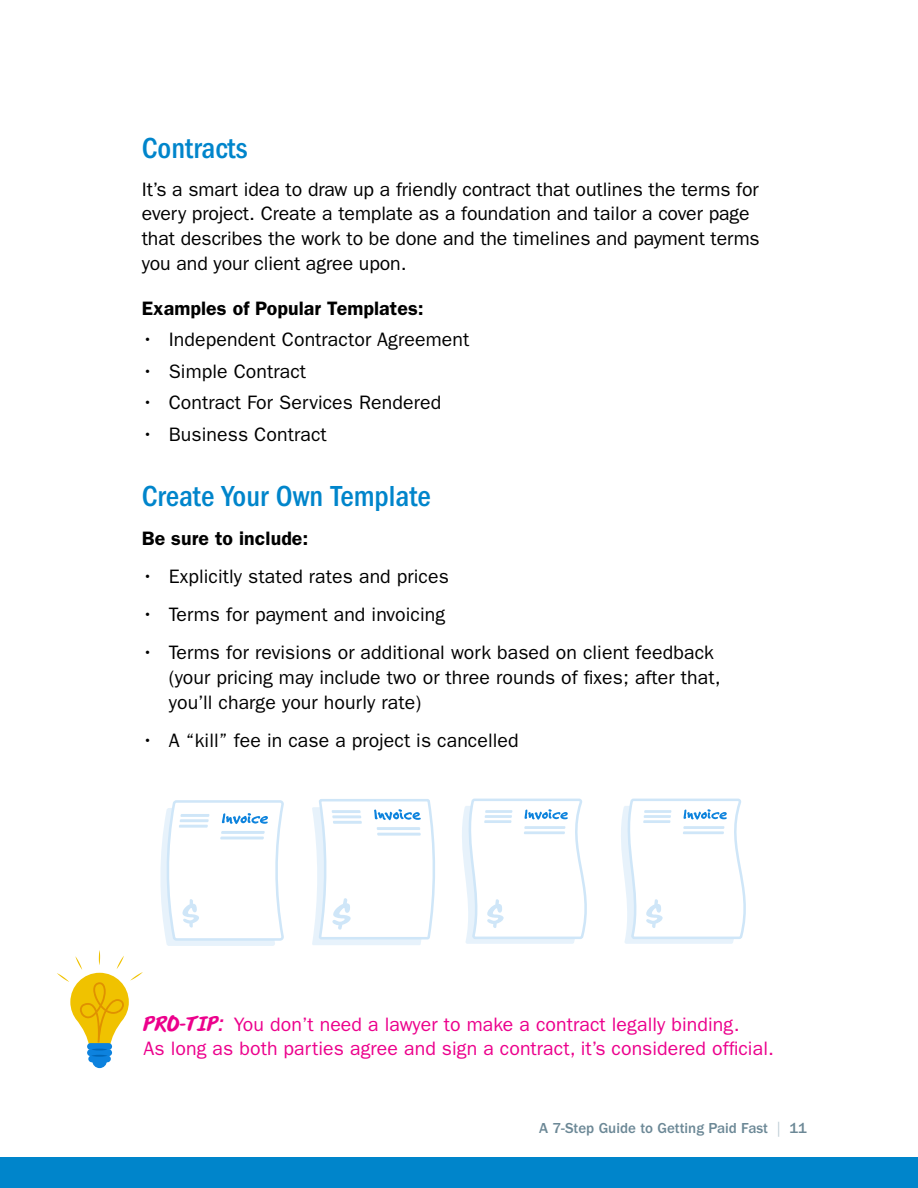
<style>
.page{position:relative;width:918px;height:1188px;background:#fff}
.page>*{position:absolute;margin:0;border:0;box-sizing:border-box;transform-origin:0 0}
.t1{font:500 condensed 30px "Franklin Gothic";color:#0085cb}
.t2{font:19.5px/24.8px "Franklin Gothic";letter-spacing:.005em;color:#000}
.t3{font:19.5px/24px "Franklin Gothic";letter-spacing:.005em;color:#ec008c}
.t4{font:600 19.5px "Franklin Gothic";letter-spacing:.005em;color:#000}
.t5{font:500 15px "Franklin Gothic";color:#6c8896}
.s1{font-family:"Fresh Font";font-size:21px}
.s2{font-style:italic;font-size:24px}
.s3{font-weight:400;color:#bacad3}
</style>
<div class="page">
<div style="left:0;top:1158px;width:918px;height:30px;background:#0085cb"></div>
<div style="left:92px;top:1053px;width:15px;height:15px;background:#0d82de;border-radius:50%"></div>
<div style="left:88px;top:1055px;width:23px;height:7px;background:#0d82de;border-radius:3px"></div>
<svg style="left:57px;top:950px;width:86px;height:107px"></svg>
<svg style="left:312px;top:799px;width:123px;height:146px"></svg>
<svg style="left:462px;top:798px;width:125px;height:146px"></svg>
<svg style="left:621px;top:798px;width:125px;height:146px"></svg>
<svg style="left:160px;top:800px;width:124px;height:146px"></svg>
<h1 class="t1" style="left:142px;top:131px;width:107px">Contracts</h1>
<p class="t2" style="left:142px;top:177px;width:620px">It’s a smart idea to draw up a friendly contract that outlines the terms for every project. Create a template as a foundation and tailor a cover page that describes the work to be done and the timelines and payment terms you and your client agree upon.</p>
<p class="t4" style="left:142px;top:297px;width:283px">Examples of Popular Templates:</p>
<p class="t2" style="left:142px;top:328px;width:329px">• Independent Contractor Agreement</p>
<p class="t2" style="left:142px;top:359px;width:166px">• Simple Contract</p>
<p class="t2" style="left:142px;top:391px;width:301px">• Contract For Services Rendered</p>
<p class="t2" style="left:142px;top:422px;width:186px">• Business Contract</p>
<h1 class="t1" style="left:142px;top:479px;width:291px">Create Your Own Template</h1>
<p class="t4" style="left:142px;top:526px;width:168px">Be sure to include:</p>
<p class="t2" style="left:142px;top:564px;width:309px">• Explicitly stated rates and prices</p>
<p class="t2" style="left:142px;top:602px;width:305px">• Terms for payment and invoicing</p>
<p class="t2" style="left:169px;top:640px;width:553px;text-indent:-27px">• Terms for revisions or additional work based on client feedback (your pricing may include two or three rounds of fixes; after that, you’ll charge your hourly rate)</p>
<p class="t2" style="left:142px;top:728px;width:379px">• A “kill” fee in case a project is cancelled</p>
<p class="t3" style="left:144px;top:1012px;width:632px"><span class="s1">PRO-TIP</span><span class="s2">:</span> You don’t need a lawyer to make a contract legally binding.<br>As long as both parties agree and sign a contract, it’s considered official.</p>
<p class="t5" style="left:539px;top:1119px;width:269px">A 7-Step Guide to Getting Paid Fast <span class="s3">|</span> 11</p>
</div>
